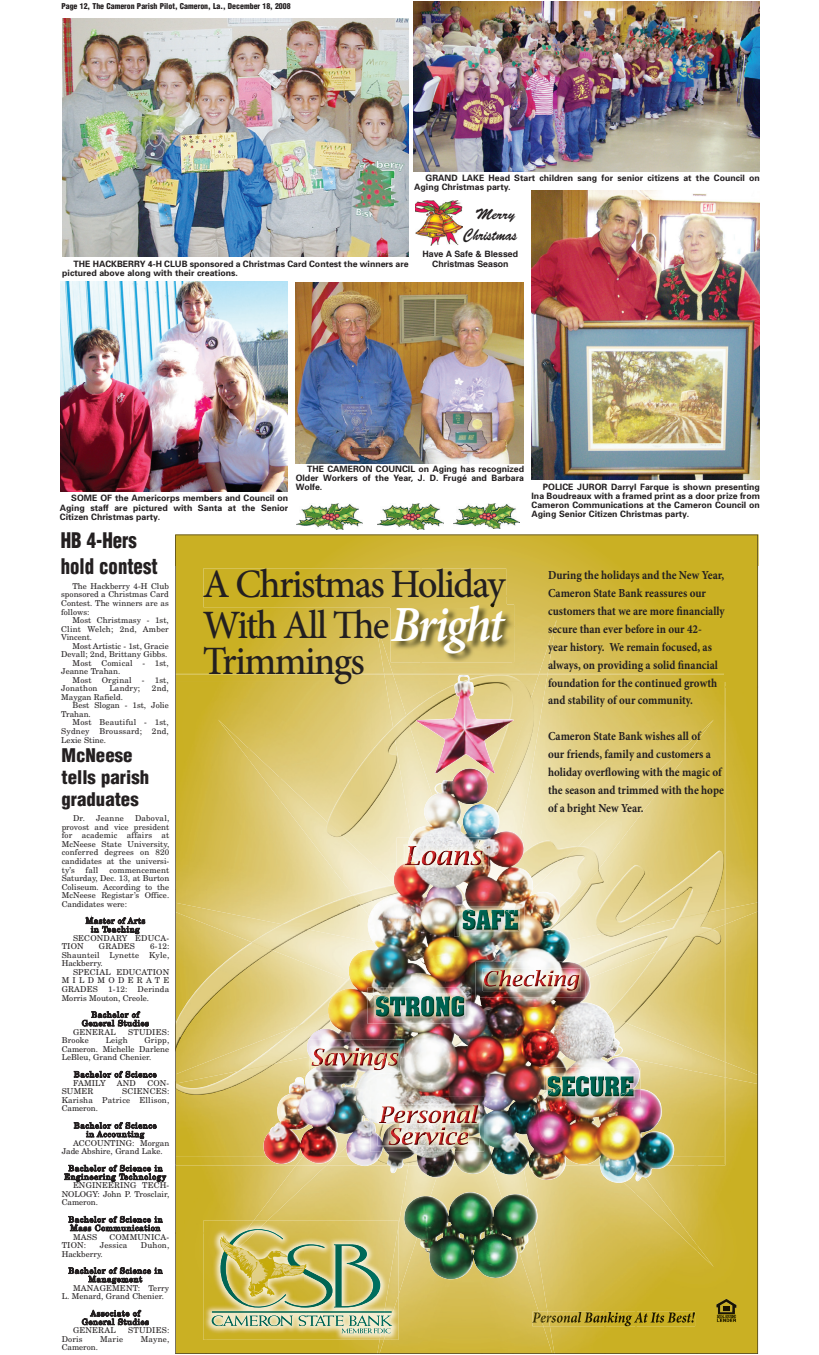
<style>
.page{position:relative;width:819px;height:1355px;background:#fff}
.page>*{position:absolute;margin:0;border:0;box-sizing:border-box;transform-origin:0 0}
.t1{font:italic 600 50.66px "Minion Pro";letter-spacing:-.055em;color:#fff;scale:.96 1}
.t2{font:500 40.25px/40.9px "Minion Pro";letter-spacing:-.04em;color:#231f20;scale:.96 1}
.t3{font:900 condensed 21px/25.2px "Helvetica";color:#231f20;scale:.89 1}
.t4{font:900 condensed 18.38px/22.1px "Helvetica";color:#231f20}
.t5{font:16.71px "Brush Script";color:#231f20;scale:.81 1}
.t6{font:14.96px "Brush Script";letter-spacing:.01em;color:#231f20}
.t7{font:700 12.25px/17.8px "Minion Pro";color:#231f20;scale:.9 1}
.t8{font:700 8.75px/9.2px "Univers";color:#231f20;text-align:justify}
.t9{font:700 8.75px/10.5px "Helvetica";color:#231f20;text-align:center}
.t10{font:8.05px/8.6px "New Century Schlbk";letter-spacing:.02em;color:#231f20;text-align:justify}
.t11{font:8.05px/8.6px "New Century Schlbk";color:#231f20}
.t12{font:8.05px/8.7px "New Century Schlbk";letter-spacing:.07em;color:#231f20}
.t13{font:8.05px "New Century Schlbk";letter-spacing:.06em;color:#231f20}
.t14{font:8.05px "New Century Schlbk";letter-spacing:.055em;color:#231f20}
.t15{font:8.05px "New Century Schlbk";letter-spacing:.065em;color:#231f20}
.t16{font:8.05px "New Century Schlbk";letter-spacing:.05em;color:#231f20}
.t17{font:8.05px "New Century Schlbk";letter-spacing:.41em;color:#231f20}
.t18{font:8.05px "New Century Schlbk";letter-spacing:.075em;color:#231f20}
.t19{font:900 condensed 7.88px "Helvetica";color:#231f20}
</style>
<div class="page">
<img style="left:175px;top:534px;width:583px;height:819px">
<img style="left:705px;top:1314px;width:32px;height:32px">
<img style="left:241px;top:1251px;width:62px;height:32px">
<img style="left:295px;top:283px;width:229px;height:180px">
<img style="left:532px;top:191px;width:228px;height:288px">
<img style="left:413px;top:2px;width:346px;height:169px">
<img style="left:62px;top:18px;width:347px;height:238px">
<img style="left:60px;top:282px;width:227px;height:209px">
<img style="left:415px;top:201px;width:48px;height:44px">
<img style="left:377px;top:504px;width:66px;height:25px">
<img style="left:296px;top:504px;width:66px;height:25px">
<img style="left:453px;top:504px;width:66px;height:24px">
<p class="t19" style="left:61px;top:4px;width:231px">Page 12, The Cameron Parish Pilot, Cameron, La., December 18, 2008</p>
<p class="t8" style="left:414px;top:174px;width:347px;text-indent:11px">GRAND LAKE Head Start children sang for senior citizens at the Council on<br>Aging Christmas party.</p>
<p class="t8" style="left:62px;top:260px;width:348px;text-indent:11px">THE HACKBERRY 4-H CLUB sponsored a Christmas Card Contest the winners are pictured above along with their creations.</p>
<p class="t6" style="left:475px;top:209px;width:41px">Merry</p>
<p class="t5" style="left:464px;top:230px;width:68px">Christmas</p>
<p class="t9" style="left:423px;top:249px;width:97px">Have A Safe &amp; Blessed<br>Christmas Season</p>
<p class="t8" style="left:296px;top:465px;width:230px;text-indent:11px">THE CAMERON COUNCIL on Aging has recognized Older Workers of the Year, J. D. Frugé and Barbara Wolfe.</p>
<p class="t8" style="left:532px;top:483px;width:230px;text-indent:11px">POLICE JUROR Darryl Farque is shown presenting Ina Boudreaux with a framed print as a door prize from Cameron Communications at the Cameron Council on Aging Senior Citizen Christmas party.</p>
<p class="t8" style="left:60px;top:494px;width:230px;text-indent:11px">SOME OF the Americorps members and Council on Aging staff are pictured with Santa at the Senior Citizen Christmas party.</p>
<p class="t3" style="left:61px;top:530px;width:110px">HB 4-Hers hold contest</p>
<p class="t11" style="left:73px;top:582px;width:98px">The Hackberry 4-H Club</p>
<p class="t11" style="left:61px;top:591px;width:109px">sponsored a Christmas Card</p>
<p class="t11" style="left:61px;top:599px;width:109px">Contest. The winners are as</p>
<p class="t11" style="left:61px;top:608px;width:30px">follows:</p>
<p class="t10" style="left:73px;top:616px;width:98px">Most Christmasy - 1st,</p>
<p class="t10" style="left:61px;top:625px;width:109px">Clint Welch; 2nd, Amber</p>
<p class="t11" style="left:61px;top:633px;width:32px">Vincent.</p>
<p class="t11" style="left:73px;top:642px;width:98px">Most Artistic - 1st, Gracie</p>
<p class="t11" style="left:61px;top:651px;width:108px">Devall; 2nd, Brittany Gibbs.</p>
<p class="t10" style="left:73px;top:659px;width:98px">Most Comical - 1st,</p>
<p class="t11" style="left:61px;top:668px;width:61px">Jeanne Trahan.</p>
<p class="t10" style="left:73px;top:676px;width:21px">Most</p>
<p class="t10" style="left:102px;top:676px;width:31px">Orginal</p>
<p class="t10" style="left:142px;top:676px;width:29px">- 1st,</p>
<p class="t10" style="left:61px;top:685px;width:38px">Jonathon</p>
<p class="t10" style="left:109px;top:685px;width:32px">Landry;</p>
<p class="t10" style="left:152px;top:685px;width:18px">2nd,</p>
<p class="t11" style="left:61px;top:693px;width:63px">Maygan Rafield.</p>
<p class="t11" style="left:73px;top:702px;width:98px">Best Slogan - 1st, Jolie</p>
<p class="t10" style="left:61px;top:710px;width:31px">Trahan.</p>
<p class="t10" style="left:73px;top:719px;width:98px">Most Beautiful - 1st,</p>
<p class="t10" style="left:61px;top:727px;width:109px">Sydney Broussard; 2nd,</p>
<p class="t11" style="left:61px;top:736px;width:46px">Lexie Stine.</p>
<p class="t4" style="left:62px;top:745px;width:89px">McNeese tells parish graduates</p>
<p class="t10" style="left:62px;top:815px;width:109px;text-indent:73px">Daboval, provost and vice president for academic affairs at McNeese State University, conferred degrees on 820 candidates at the universi&shy;ty’s</p>
<p class="t10" style="left:73px;top:815px;width:52px">Dr. Jeanne</p>
<p class="t10" style="left:86px;top:866px;width:14px">fall</p>
<p class="t10" style="left:62px;top:866px;width:109px;text-indent:48px">commencement Saturday, Dec. 13, at Burton Coliseum. According to the McNeese Registar’s Office.<br>Candidates were:</p>
<p class="t16" style="left:86px;top:917px;width:61px">Master of Arts</p>
<p class="t12" style="left:91px;top:925px;width:50px">in Teaching</p>
<p class="t10" style="left:73px;top:934px;width:98px">SECONDARY EDUCA-</p>
<p class="t10" style="left:62px;top:943px;width:24px">TION</p>
<p class="t10" style="left:99px;top:943px;width:38px">GRADES</p>
<p class="t10" style="left:150px;top:943px;width:21px">6-12:</p>
<p class="t10" style="left:62px;top:951px;width:109px">Shaunteil Lynette Kyle,</p>
<p class="t11" style="left:62px;top:960px;width:43px">Hackberry.</p>
<p class="t10" style="left:73px;top:968px;width:98px">SPECIAL EDUCATION</p>
<p class="t17" style="left:62px;top:977px;width:109px">MILDMODERATE</p>
<p class="t10" style="left:62px;top:985px;width:38px">GRADES</p>
<p class="t10" style="left:108px;top:985px;width:21px">1-12:</p>
<p class="t11" style="left:62px;top:985px;width:109px;text-indent:76px">Derinda<br>Morris Mouton, Creole.</p>
<p class="t12" style="left:91px;top:1011px;width:49px">Bachelor of</p>
<p class="t14" style="left:82px;top:1020px;width:68px">General Studies</p>
<p class="t10" style="left:73px;top:1028px;width:44px">GENERAL</p>
<p class="t10" style="left:128px;top:1028px;width:43px">STUDIES:</p>
<p class="t10" style="left:62px;top:1036px;width:29px">Brooke</p>
<p class="t10" style="left:106px;top:1036px;width:24px">Leigh</p>
<p class="t10" style="left:62px;top:1036px;width:109px;text-indent:83px">Gripp, Cameron. Michelle Darlene LeBleu, Grand Chenier.</p>
<p class="t12" style="left:73px;top:1070px;width:85px">Bachelor of Science<br>FAMILY</p>
<p class="t10" style="left:117px;top:1079px;width:21px">AND</p>
<p class="t10" style="left:147px;top:1079px;width:23px">CON-</p>
<p class="t10" style="left:62px;top:1088px;width:109px;text-indent:60px">SCIENCES:<br>Karisha Patrice Ellison, Cameron.</p>
<p class="t12" style="left:74px;top:1122px;width:84px">Bachelor of Science</p>
<p class="t18" style="left:86px;top:1131px;width:59px">in Accounting</p>
<p class="t10" style="left:73px;top:1139px;width:98px">ACCOUNTING: Morgan</p>
<p class="t11" style="left:62px;top:1147px;width:103px">Jade Abshire, Grand Lake.</p>
<p class="t12" style="left:68px;top:1164px;width:96px">Bachelor of Science in</p>
<p class="t15" style="left:64px;top:1173px;width:103px">Engineering Technology</p>
<p class="t10" style="left:73px;top:1181px;width:98px">ENGINEERING TECH-</p>
<p class="t11" style="left:62px;top:1190px;width:109px">NOLOGY: John P. Trosclair,</p>
<p class="t11" style="left:62px;top:1199px;width:38px">Cameron.</p>
<p class="t12" style="left:68px;top:1215px;width:96px">Bachelor of Science in</p>
<p class="t13" style="left:70px;top:1224px;width:92px">Mass Communication</p>
<p class="t10" style="left:73px;top:1233px;width:26px">MASS</p>
<p class="t10" style="left:109px;top:1233px;width:61px">COMMUNICA-</p>
<p class="t10" style="left:62px;top:1241px;width:26px">TION:</p>
<p class="t10" style="left:100px;top:1241px;width:29px">Jessica</p>
<p class="t10" style="left:141px;top:1241px;width:30px">Duhon,</p>
<p class="t12" style="left:68px;top:1245px;width:96px;line-height:17px;text-indent:-7px">Hackberry.<br>Bachelor of Science in</p>
<p class="t13" style="left:88px;top:1276px;width:55px">Management</p>
<p class="t10" style="left:73px;top:1284px;width:98px">MANAGEMENT: Terry</p>
<p class="t11" style="left:62px;top:1292px;width:104px">L. Menard, Grand Chenier.</p>
<p class="t13" style="left:90px;top:1310px;width:51px">Associate of</p>
<p class="t14" style="left:82px;top:1318px;width:68px">General Studies</p>
<p class="t10" style="left:73px;top:1326px;width:44px">GENERAL</p>
<p class="t10" style="left:128px;top:1326px;width:43px">STUDIES:</p>
<p class="t10" style="left:62px;top:1335px;width:22px">Doris</p>
<p class="t10" style="left:100px;top:1335px;width:25px">Marie</p>
<p class="t10" style="left:141px;top:1335px;width:30px">Mayne,</p>
<p class="t11" style="left:62px;top:1344px;width:38px">Cameron.</p>
<p class="t10" style="left:62px;top:1088px;width:33px">SUMER</p>
<p class="t2" style="left:203px;top:567px;width:317px">A Christmas Holiday<br>With All The</p>
<p class="t2" style="left:203px;top:644px;width:170px">Trimmings</p>
<p class="t1" style="left:391px;top:594px;width:120px">Bright</p>
<p class="t7" style="left:548px;top:567px;width:198px">During the holidays and the New Year, Cameron State Bank reassures our customers that we are more financially secure than ever before in our 42-<br>year history. We remain focused, as always, on providing a solid financial foundation for the continued growth and stability of our community.</p>
<p class="t7" style="left:548px;top:728px;width:197px">Cameron State Bank wishes all of<br>our friends, family and customers a holiday overflowing with the magic of the season and trimmed with the hope of a bright New Year.</p>
</div>
